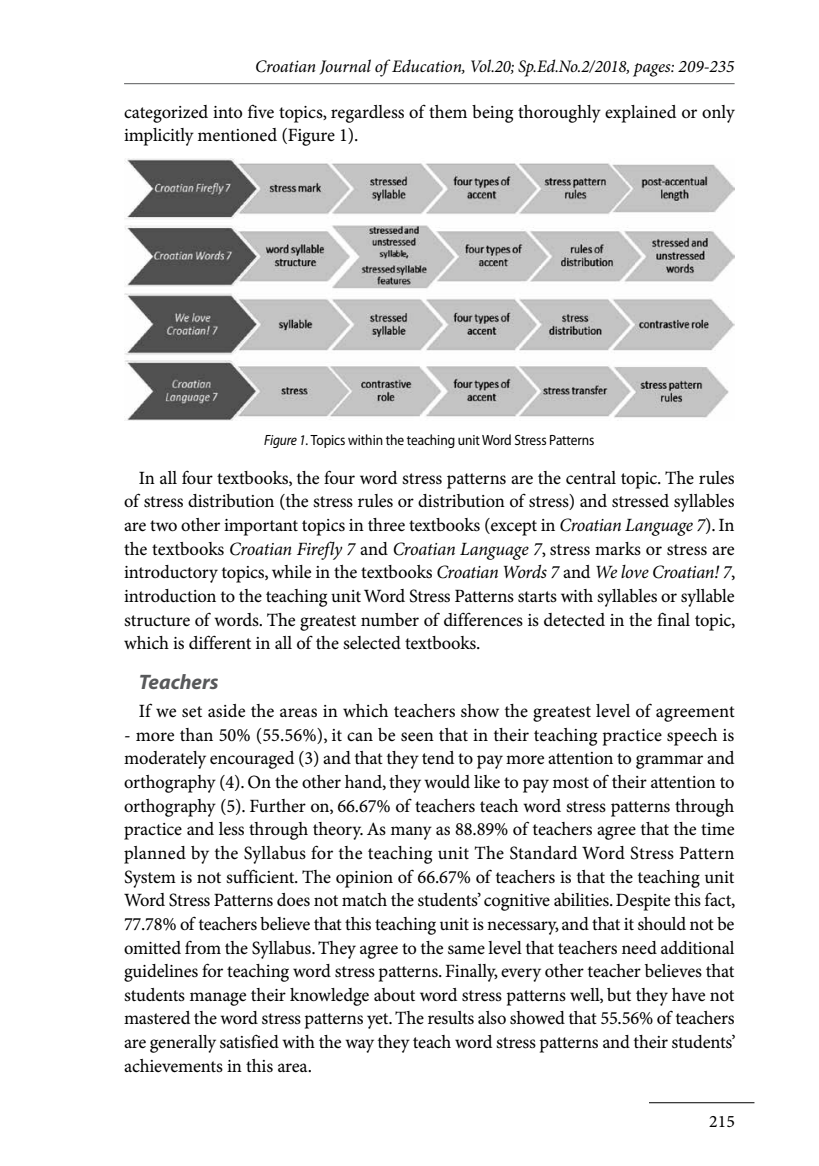
<style>
.page{position:relative;width:819px;height:1166px;background:#fff}
.page>*{position:absolute;margin:0;border:0;box-sizing:border-box;transform-origin:0 0}
.t1{font:italic 700 21px "Myriad Pro";color:#58595b}
.t2{font:18.72px/23.6px "Minion Pro Capt";letter-spacing:-.005em;color:#000;text-align:justify}
.t3{font:italic 17.5px "Minion Pro";letter-spacing:-.005em;color:#000}
.t4{font:17.5px "Minion Pro Capt";color:#000}
.t5{font:14.88px "Myriad Pro";letter-spacing:-.005em;color:#000;scale:.9 1}
.s1{font-style:italic}
.s2{font-family:"Minion Pro";font-style:italic}
</style>
<div class="page">
<hr style="left:124px;top:83px;width:610px;height:1px;background:#58595b">
<hr style="left:649px;top:1102px;width:105px;height:1px;background:#000">
<img style="left:124px;top:159px;width:610px;height:261px">
<p class="t3" style="left:255px;top:56px;width:481px">Croatian Journal of Education, Vol.20; Sp.Ed.No.2/2018, pages: 209-235</p>
<p class="t2" style="left:124px;top:101px;width:612px">categorized into five topics, regardless of them being thoroughly explained or only implicitly mentioned (Figure 1).</p>
<p class="t5" style="left:264px;top:432px;width:368px"><span class="s1">Figure 1.</span> Topics within the teaching unit Word Stress Patterns</p>
<p class="t2" style="left:124px;top:467px;width:613px;text-indent:15px">In all four textbooks, the four word stress patterns are the central topic. The rules of stress distribution (the stress rules or distribution of stress) and stressed syllables are two other important topics in three textbooks (except in <span class="s2">Croatian Language 7</span>). In the textbooks <span class="s2">Croatian Firefly 7</span> and <span class="s2">Croatian Language 7</span>, stress marks or stress are introductory topics, while in the textbooks <span class="s2">Croatian Words 7</span> and <span class="s2">We love Croatian! 7</span>, introduction to the teaching unit Word Stress Patterns starts with syllables or syllable structure of words. The greatest number of differences is detected in the final topic, which is different in all of the selected textbooks.</p>
<p class="t1" style="left:139px;top:670px;width:81px">Teachers</p>
<p class="t2" style="left:139px;top:700px;width:597px">If we set aside the areas in which teachers show the greatest level of agreement</p>
<p class="t2" style="left:124px;top:724px;width:613px">- more than 50% (55.56%), it can be seen that in their teaching practice speech is moderately encouraged (3) and that they tend to pay more attention to grammar and orthography (4). On the other hand, they would like to pay most of their attention to orthography (5). Further on, 66.67% of teachers teach word stress patterns through practice and less through theory. As many as 88.89% of teachers agree that the time planned by the Syllabus for the teaching unit The Standard Word Stress Pattern System is not sufficient. The opinion of 66.67% of teachers is that the teaching unit Word Stress Patterns does not match the students’ cognitive abilities. Despite this fact, 77.78% of teachers believe that this teaching unit is necessary, and that it should not be omitted from the Syllabus. They agree to the same level that teachers need additional guidelines for teaching word stress patterns. Finally, every other teacher believes that students manage their knowledge about word stress patterns well, but they have not mastered the word stress patterns yet. The results also showed that 55.56% of teachers are generally satisfied with the way they teach word stress patterns and their students’ achievements in this area.</p>
<p class="t4" style="left:709px;top:1110px;width:27px">215</p>
</div>
